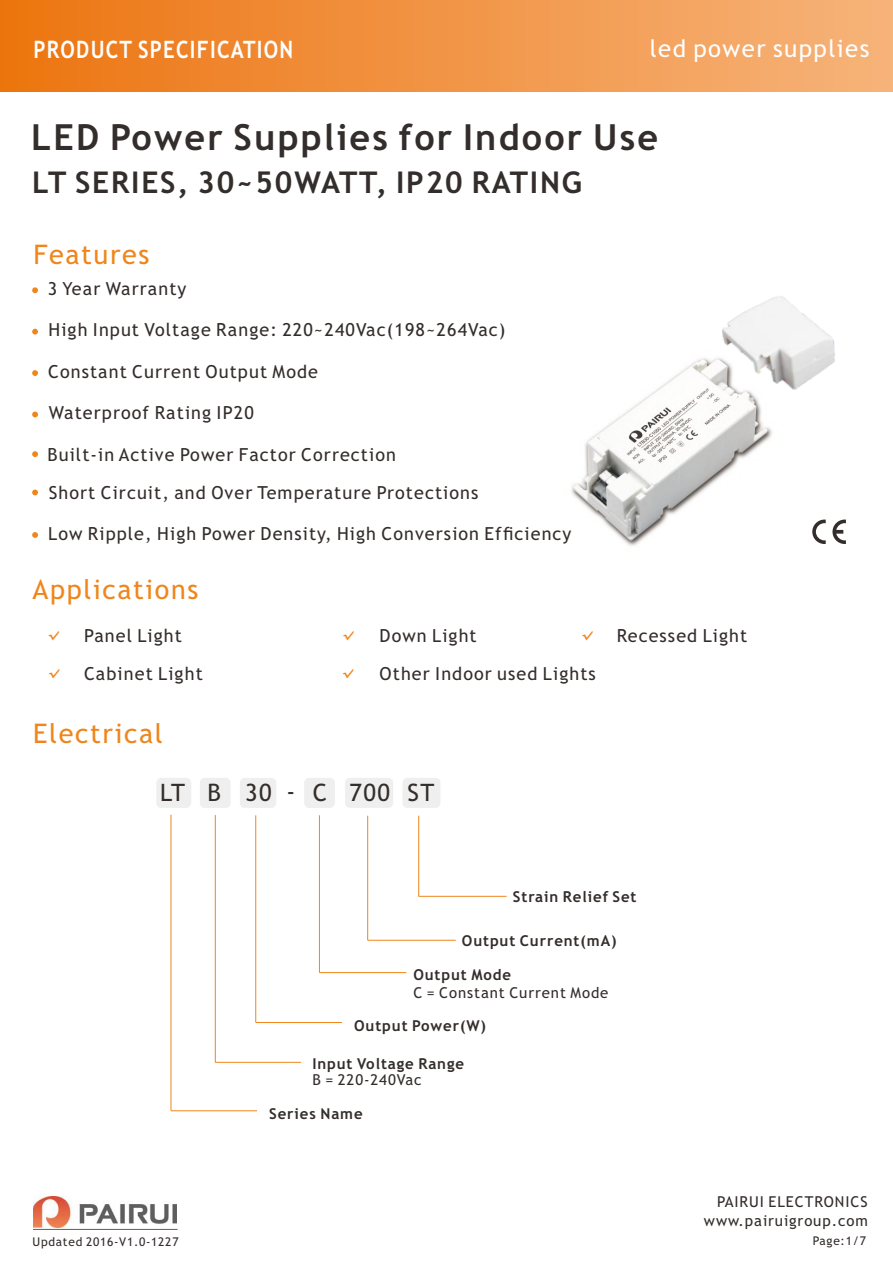
<style>
.page{position:relative;width:893px;height:1263px;background:#fff}
.page>*{position:absolute;margin:0;border:0;box-sizing:border-box;transform-origin:0 0}
.t1{font:700 36px "Trebuchet MS";letter-spacing:.06em;color:#332d2b}
.t2{font:700 30px "Trebuchet MS";letter-spacing:.06em;color:#332d2b}
.t3{font:27px "Trebuchet MS";letter-spacing:.06em;color:#f0861b}
.t4{font:700 24px "Trebuchet MS";letter-spacing:.06em;color:#fff;scale:.86 1}
.t5{font:24px "Trebuchet MS";letter-spacing:.06em;color:#fff}
.t6{font:24px "Trebuchet MS";letter-spacing:.06em;color:#332d2b}
.t7{font:18px "Trebuchet MS";letter-spacing:.06em;color:#332d2b}
.t8{font:700 15px "Trebuchet MS";letter-spacing:.06em;color:#332d2b}
.t9{font:15px "Trebuchet MS";letter-spacing:.06em;color:#332d2b}
.t10{font:12px "Trebuchet MS";letter-spacing:.06em;color:#332d2b}
.t11{font:10.65px "ST Hupo";color:#f0861b}
</style>
<div class="page">
<img style="left:571px;top:358px;width:201px;height:188px">
<div style="left:240px;top:778px;width:36px;height:30px;background:#efefef;border-radius:5px"></div>
<div style="left:0;top:0;width:893px;height:91px;background:linear-gradient(to right,#ec7511,#f6b47b)"></div>
<svg style="left:32px;top:287px;width:6px;height:6px"></svg>
<svg style="left:32px;top:329px;width:6px;height:5px"></svg>
<svg style="left:32px;top:412px;width:6px;height:5px"></svg>
<svg style="left:32px;top:532px;width:6px;height:6px"></svg>
<img style="left:33px;top:1196px;width:143px;height:31px">
<hr style="left:33px;top:1229px;width:145px;height:1px;background:#5f5e5e">
<svg style="left:32px;top:370px;width:6px;height:6px"></svg>
<svg style="left:32px;top:451px;width:6px;height:6px"></svg>
<div style="left:156px;top:778px;width:35px;height:30px;background:#efefef;border-radius:5px"></div>
<div style="left:200px;top:778px;width:31px;height:30px;background:#efefef;border-radius:5px"></div>
<hr style="left:171px;top:815px;width:1px;height:296px;background:#f0861b">
<hr style="left:215px;top:815px;width:1px;height:247px;background:#f0861b">
<hr style="left:255px;top:815px;width:1px;height:207px;background:#f0861b">
<hr style="left:256px;top:1022px;width:86px;height:1px;background:#f0861b">
<hr style="left:215px;top:1062px;width:86px;height:1px;background:#f0861b">
<hr style="left:171px;top:1110px;width:86px;height:1px;background:#f0861b">
<div style="left:304px;top:778px;width:31px;height:30px;background:#efefef;border-radius:5px"></div>
<div style="left:345px;top:778px;width:48px;height:30px;background:#efefef;border-radius:5px"></div>
<hr style="left:319px;top:815px;width:1px;height:157px;background:#f0861b">
<hr style="left:367px;top:816px;width:1px;height:124px;background:#f0861b">
<hr style="left:368px;top:940px;width:88px;height:1px;background:#f0861b">
<hr style="left:319px;top:972px;width:87px;height:1px;background:#f0861b">
<svg style="left:812px;top:520px;width:14px;height:24px"></svg>
<svg style="left:832px;top:520px;width:14px;height:24px"></svg>
<svg style="left:32px;top:490px;width:6px;height:5px"></svg>
<div style="left:402px;top:778px;width:38px;height:30px;background:#efefef;border-radius:5px"></div>
<hr style="left:418px;top:816px;width:1px;height:80px;background:#f0861b">
<hr style="left:419px;top:896px;width:88px;height:1px;background:#f0861b">
<img style="left:712px;top:296px;width:123px;height:115px">
<h3 class="t4" style="left:33px;top:40px;width:304px">PRODUCT SPECIFICATION</h3>
<h3 class="t5" style="left:650px;top:39px;width:221px">led power supplies</h3>
<h1 class="t1" style="left:31px;top:123px;width:628px">LED Power Supplies for Indoor Use</h1>
<h2 class="t2" style="left:32px;top:171px;width:552px">LT SERIES, 30~50WATT, IP20 RATING</h2>
<h3 class="t3" style="left:33px;top:244px;width:118px">Features</h3>
<p class="t7" style="left:48px;top:282px;width:140px">3 Year Warranty</p>
<p class="t7" style="left:48px;top:323px;width:459px">High Input Voltage Range: 220~240Vac(198~264Vac)</p>
<p class="t7" style="left:48px;top:365px;width:271px">Constant Current Output Mode</p>
<p class="t7" style="left:49px;top:406px;width:207px">Waterproof Rating IP20</p>
<p class="t7" style="left:48px;top:447px;width:350px">Built-in Active Power Factor Correction</p>
<p class="t7" style="left:49px;top:485px;width:431px">Short Circuit, and Over Temperature Protections</p>
<p class="t7" style="left:48px;top:527px;width:525px">Low Ripple, High Power Density, High Conversion Efficiency</p>
<h3 class="t3" style="left:33px;top:579px;width:167px">Applications</h3>
<p class="t11" style="left:48px;top:630px;width:12px">√</p>
<p class="t7" style="left:84px;top:629px;width:99px">Panel Light</p>
<p class="t11" style="left:343px;top:631px;width:12px">√</p>
<p class="t7" style="left:380px;top:629px;width:99px">Down Light</p>
<p class="t11" style="left:582px;top:631px;width:12px">√</p>
<p class="t7" style="left:617px;top:629px;width:132px">Recessed Light</p>
<p class="t11" style="left:49px;top:668px;width:12px">√</p>
<p class="t7" style="left:84px;top:666px;width:120px">Cabinet Light</p>
<p class="t11" style="left:343px;top:668px;width:12px">√</p>
<p class="t7" style="left:380px;top:666px;width:218px">Other Indoor used Lights</p>
<h3 class="t3" style="left:33px;top:723px;width:131px">Electrical</h3>
<h3 class="t6" style="left:160px;top:784px;width:113px">LT B 30</h3>
<h3 class="t6" style="left:286px;top:784px;width:105px">- C 700</h3>
<h3 class="t6" style="left:407px;top:784px;width:28px">ST</h3>
<p class="t8" style="left:513px;top:891px;width:125px">Strain Relief Set</p>
<p class="t8" style="left:462px;top:935px;width:156px">Output Current(mA)</p>
<p class="t8" style="left:413px;top:969px;width:99px">Output Mode</p>
<p class="t9" style="left:413px;top:987px;width:197px">C = Constant Current Mode</p>
<p class="t8" style="left:354px;top:1020px;width:133px">Output Power(W)</p>
<p class="t8" style="left:312px;top:1057px;width:153px">Input Voltage Range</p>
<p class="t9" style="left:312px;top:1074px;width:111px">B = 220-240Vac</p>
<p class="t10" style="left:33px;top:1237px;width:147px">Updated 2016-V1.0-1227</p>
<p class="t8" style="left:269px;top:1107px;width:95px">Series Name</p>
<p class="t9" style="left:717px;top:1196px;width:152px">PAIRUI ELECTRONICS</p>
<p class="t9" style="left:704px;top:1215px;width:165px">www.pairuigroup.com</p>
<p class="t10" style="left:813px;top:1236px;width:55px">Page:1/7</p>
</div>
